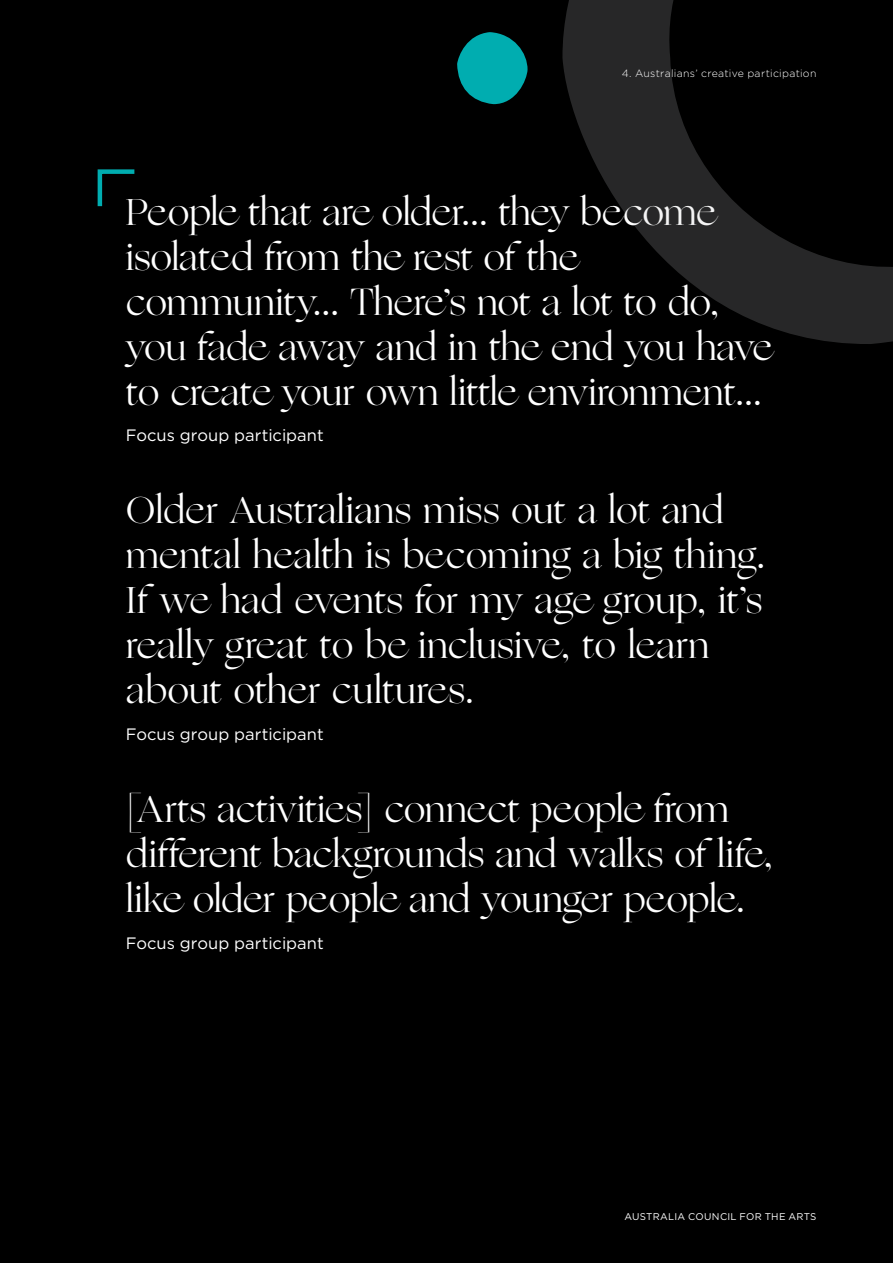
<style>
.page{position:relative;width:893px;height:1263px;background:#000}
.page>*{position:absolute;margin:0;border:0;box-sizing:border-box;transform-origin:0 0}
.t1{font:37.5px/45px "Ogg";letter-spacing:-.005em;color:#fff}
.t2{font:16.5px "Gotham";color:#fff}
.t3{font:300 10.5px "Gotham";letter-spacing:.025em;color:#fff}
.t4{font:9.75px "Gotham";letter-spacing:.03em;color:#fff}
</style>
<div class="page">
<svg style="left:97px;top:169px;width:38px;height:38px"></svg>
<svg style="left:562px;top:0;width:331px;height:344px"></svg>
<div style="left:457px;top:32px;width:71px;height:72px;background:#00adb0;border-radius:33px"></div>
<p class="t3" style="left:622px;top:66px;width:196px">4. Australians’ creative participation</p>
<p class="t1" style="left:126px;top:190px;width:647px">People that are older… they become isolated from the rest of the community… There’s not a lot to do, you fade away and in the end you have to create your own little environment…</p>
<p class="t2" style="left:126px;top:425px;width:199px">Focus group participant</p>
<p class="t1" style="left:126px;top:488px;width:641px">Older Australians miss out a lot and mental health is becoming a big thing.<br>If we had events for my age group, it’s really great to be inclusive, to learn about other cultures.</p>
<p class="t2" style="left:126px;top:724px;width:199px">Focus group participant</p>
<p class="t1" style="left:126px;top:787px;width:649px">[Arts activities] connect people from different backgrounds and walks of life, like older people and younger people.</p>
<p class="t2" style="left:126px;top:932px;width:199px">Focus group participant</p>
<p class="t4" style="left:624px;top:1210px;width:194px">AUSTRALIA COUNCIL FOR THE ARTS</p>
</div>
